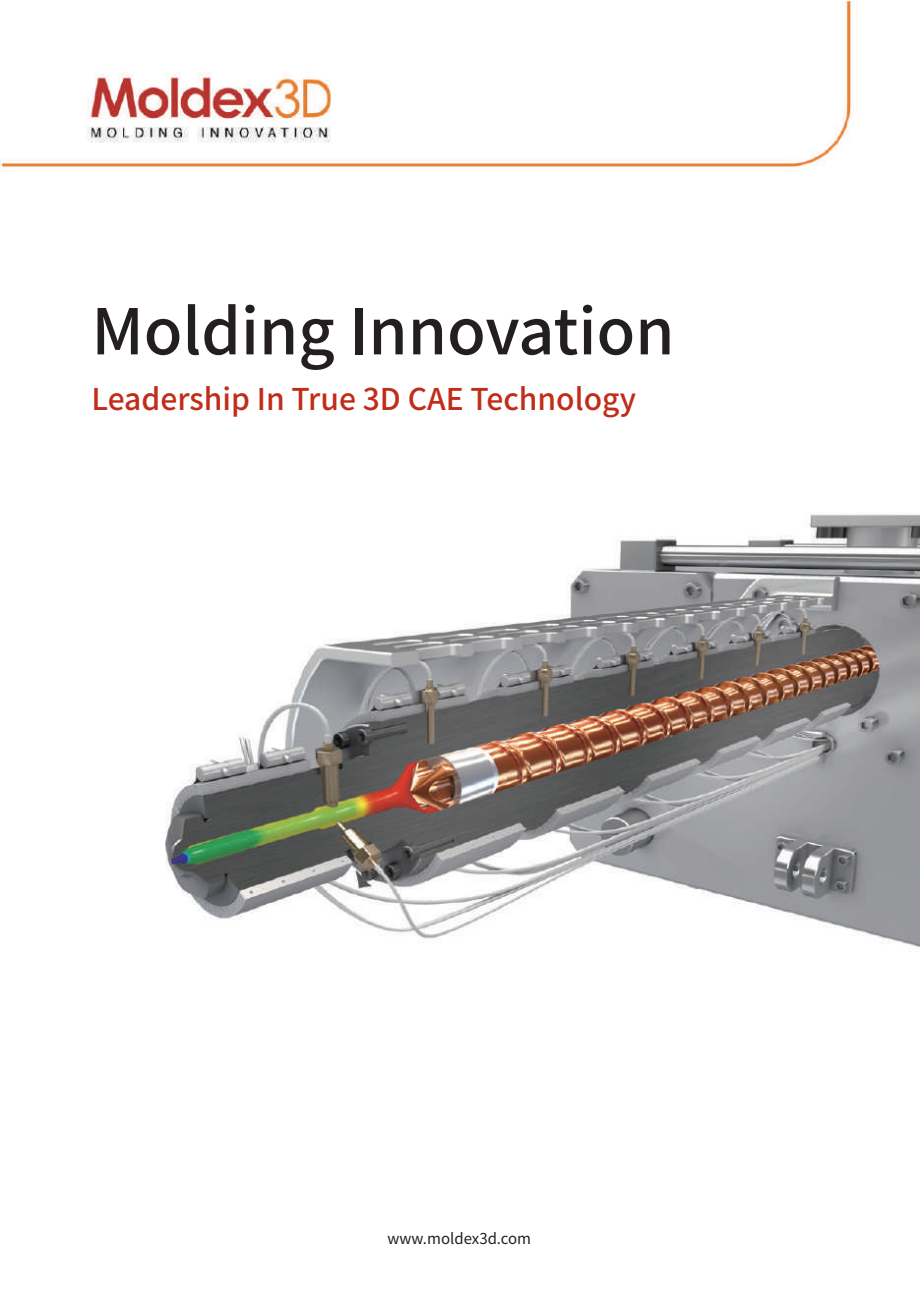
<style>
.page{position:relative;width:920px;height:1291px;background:#fff}
.page>*{position:absolute;margin:0;border:0;box-sizing:border-box;transform-origin:0 0}
.t1{font:500 63px "Noto Sans CJ Ktc";color:#231f20}
.t2{font:500 30px "Noto Sans CJ Ktc";color:#c02d19}
.t3{font:15px "Noto Sans CJ Ktc";color:#231f20}
</style>
<div class="page">
<img style="left:1px;top:1px;width:918px;height:948px">
<h1 class="t1" style="left:91px;top:296px;width:584px">Molding Innovation</h1>
<p class="t2" style="left:91px;top:382px;width:546px">Leadership In True 3D CAE Technology</p>
<p class="t3" style="left:387px;top:1230px;width:145px">www.moldex3d.com</p>
</div>
